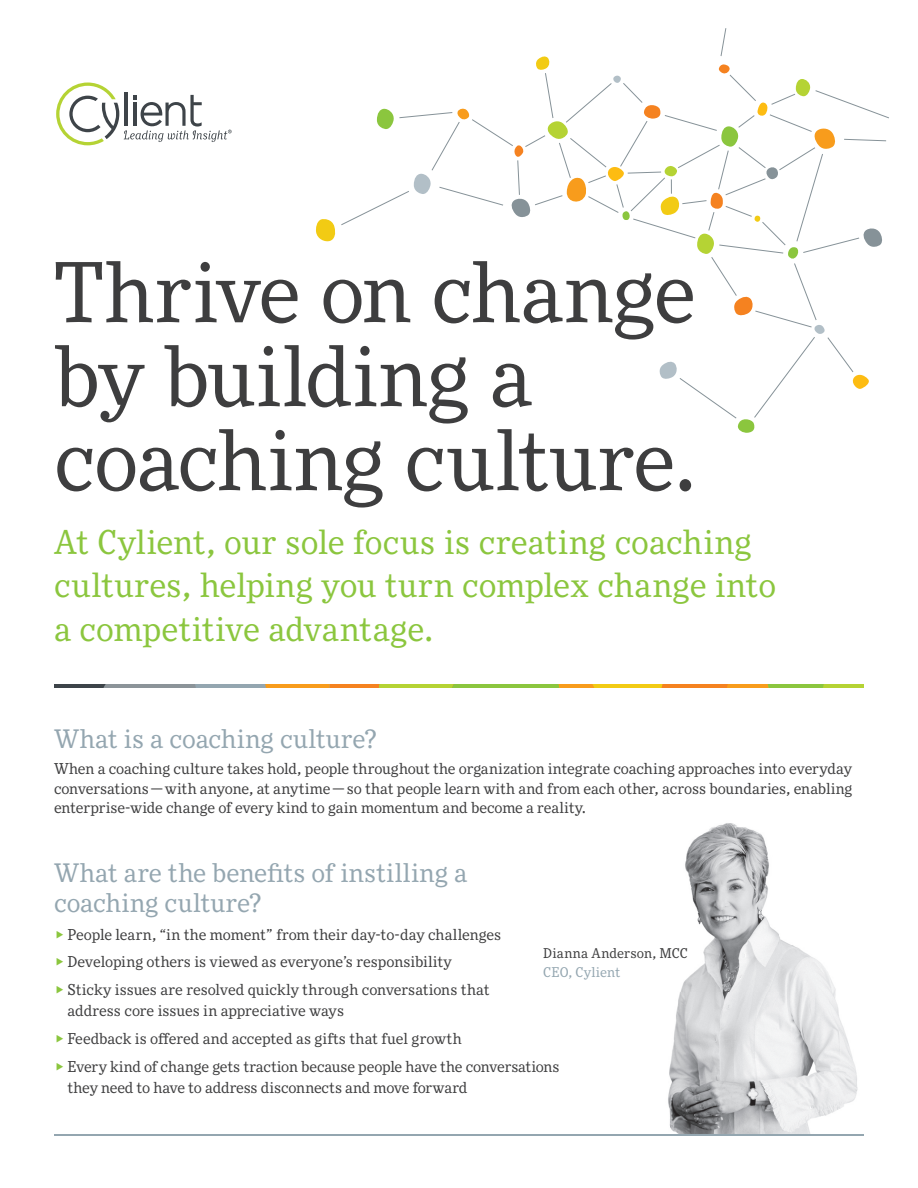
<style>
.page{position:relative;width:918px;height:1188px;background:#fff}
.page>*{position:absolute;margin:0;border:0;box-sizing:border-box;transform-origin:0 0}
.t1{font:82.5px/84px "Bullen";letter-spacing:-.02em;color:#3e3e3f}
.t2{font:33px/43.5px "Bullen";color:#8bc63e}
.t3{font:25.5px/30px "Bullen";color:#94a6b0}
.t4{font:15px/27.8px "Bullen";letter-spacing:-.005em;color:#3e3e3f}
.t5{font:13.5px "Bullen";letter-spacing:.01em;color:#3e3e3f}
.t6{font:13.5px "Bullen";letter-spacing:.005em;color:#94a6b0}
</style>
<div class="page">
<img style="left:668px;top:823px;width:190px;height:311px">
<svg style="left:54px;top:685px;width:810px;height:3px;background:#b7a643"></svg>
<hr style="left:54px;top:1134px;width:810px;height:2px;background:#94a6b0">
<svg style="left:316px;top:28px;width:573px;height:405px"></svg>
<svg style="left:56px;top:83px;width:176px;height:62px"></svg>
<h1 class="t1" style="left:54px;top:258px;width:645px">Thrive on change by building a coaching culture.</h1>
<h2 class="t2" style="left:54px;top:523px;width:724px">At Cylient, our sole focus is creating coaching cultures, helping you turn complex change into a competitive advantage.</h2>
<h3 class="t3" style="left:54px;top:726px;width:325px">What is a coaching culture?</h3>
<p class="t4" style="left:54px;top:761px;width:800px;line-height:19.5px;text-align:justify">When a coaching culture takes hold, people throughout the organization integrate coaching approaches into everyday conversations — with anyone, at anytime — so that people learn with and from each other, across boundaries, enabling enterprise-wide change of every kind to gain momentum and become a reality.</p>
<h3 class="t3" style="left:54px;top:860px;width:415px">What are the benefits of instilling a coaching culture?</h3>
<p class="t4" style="left:68px;top:922px;width:435px">People learn, “in the moment” from their day-to-day challenges<br>Developing others is viewed as everyone’s responsibility<br>Sticky issues are resolved quickly through conversations that</p>
<p class="t4" style="left:68px;top:998px;width:494px">address core issues in appreciative ways<br>Feedback is offered and accepted as gifts that fuel growth<br>Every kind of change gets traction because people have the conversations</p>
<p class="t4" style="left:68px;top:1075px;width:401px">they need to have to address disconnects and move forward</p>
<p class="t5" style="left:543px;top:947px;width:146px">Dianna Anderson, MCC</p>
<p class="t6" style="left:543px;top:967px;width:79px">CEO, Cylient</p>
</div>
